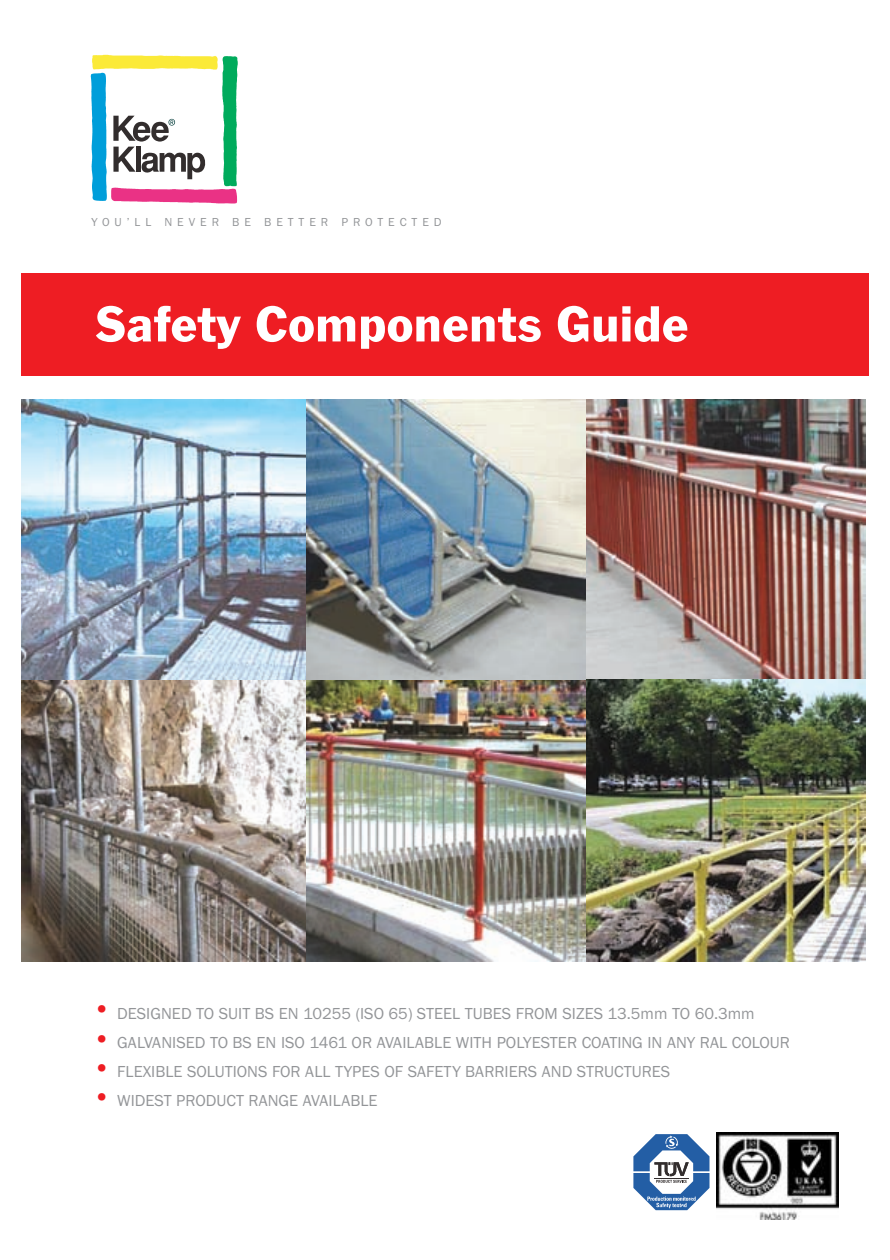
<style>
.page{position:relative;width:890px;height:1260px;background:#fff}
.page>*{position:absolute;margin:0;border:0;box-sizing:border-box;transform-origin:0 0}
.t1{font:52.5px "Franklin Gothic T";color:#fff}
.t2{font:16.5px "Franklin Gothic Itc T";color:#939598}
.t3{font:12px "Franklin Gothic Itc T";letter-spacing:.41em;color:#939598}
.s1{font-size:27px;color:#ee1d23}
</style>
<div class="page">
<img style="left:21px;top:54px;width:848px;height:1166px">
<p class="t3" style="left:91px;top:215px;width:352px">YOU’LL NEVER BE BETTER PROTECTED</p>
<h1 class="t1" style="left:95px;top:292px;width:595px">Safety Components Guide</h1>
<p class="t2" style="left:93px;top:1003px;width:663px"><span class="s1">•</span> DESIGNED TO SUIT BS EN 10255 (ISO 65) STEEL TUBES FROM SIZES 13.5mm TO 60.3mm</p>
<p class="t2" style="left:93px;top:1032px;width:698px"><span class="s1">•</span> GALVANISED TO BS EN ISO 1461 OR AVAILABLE WITH POLYESTER COATING IN ANY RAL COLOUR</p>
<p class="t2" style="left:93px;top:1061px;width:579px"><span class="s1">•</span> FLEXIBLE SOLUTIONS FOR ALL TYPES OF SAFETY BARRIERS AND STRUCTURES</p>
<p class="t2" style="left:93px;top:1090px;width:286px"><span class="s1">•</span> WIDEST PRODUCT RANGE AVAILABLE</p>
</div>
